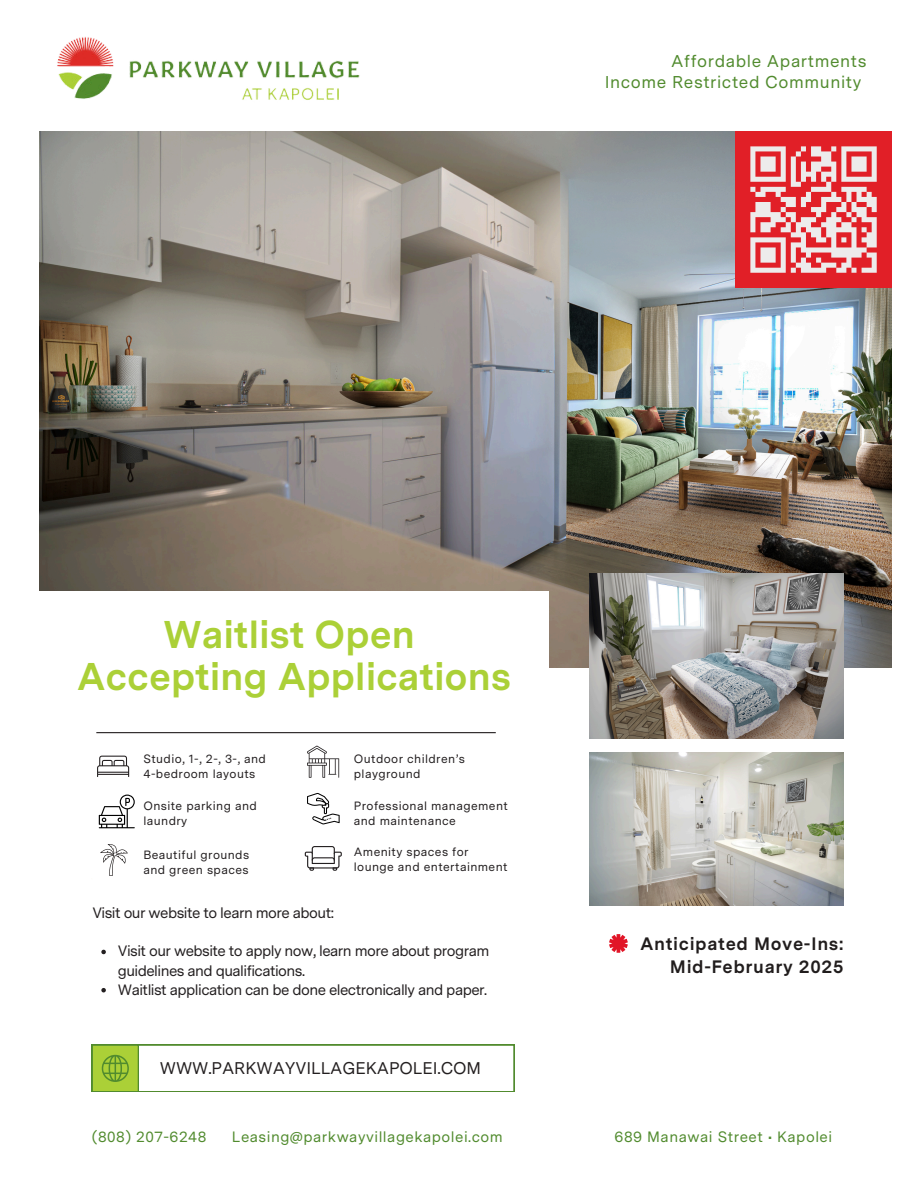
<style>
.page{position:relative;width:918px;height:1188px;background:#fff}
.page>*{position:absolute;margin:0;border:0;box-sizing:border-box;transform-origin:0 0}
.t1{font:700 38.55px/41.7px "Messina Sans";letter-spacing:-.005em;color:#abd037;text-align:center}
.t2{font:700 18px/22.5px "Messina Sans";letter-spacing:.035em;color:#211d1d;text-align:right}
.t3{font:17.1px/21.3px "Messina Sans";letter-spacing:.035em;color:#518b2e}
.t4{font:16.95px "Messina Sans";letter-spacing:-.005em;color:#231f20}
.t5{font:15px/19.2px "Messina Sans";letter-spacing:-.035em;color:#231f20}
.t6{font:15px "Messina Sans";letter-spacing:.035em;color:#518b2e}
.t7{font:12px/15px "Messina Sans";letter-spacing:.035em;color:#231f20}
</style>
<div class="page">
<img style="left:39px;top:131px;width:853px;height:537px">
<div style="left:26px;top:591px;width:522px;height:468px;background:#fff"></div>
<img style="left:589px;top:753px;width:255px;height:153px">
<hr style="left:96px;top:732px;width:400px;height:1px;background:#231f20">
<img style="left:589px;top:573px;width:255px;height:166px">
<svg style="left:97px;top:756px;width:32px;height:21px"></svg>
<svg style="left:307px;top:746px;width:32px;height:32px"></svg>
<img style="left:57px;top:36px;width:303px;height:64px">
<svg style="left:92px;top:1045px;width:422px;height:47px"></svg>
<div style="left:735px;top:131px;width:157px;height:157px;background:#e11f27"></div>
<div style="left:750px;top:146px;width:36px;height:5px;background:#edebeb"></div>
<div style="left:760px;top:157px;width:16px;height:5px;background:#edebeb"></div>
<div style="left:760px;top:162px;width:16px;height:5px;background:#edebeb"></div>
<div style="left:760px;top:167px;width:16px;height:5px;background:#edebeb"></div>
<svg style="left:750px;top:151px;width:5px;height:26px"></svg>
<div style="left:750px;top:177px;width:36px;height:5px;background:#edebeb"></div>
<svg style="left:750px;top:187px;width:5px;height:5px"></svg>
<div style="left:760px;top:187px;width:26px;height:5px;background:#edebeb"></div>
<div style="left:755px;top:192px;width:11px;height:5px;background:#edebeb"></div>
<div style="left:755px;top:202px;width:16px;height:5px;background:#edebeb"></div>
<div style="left:755px;top:207px;width:16px;height:5px;background:#edebeb"></div>
<div style="left:750px;top:212px;width:31px;height:5px;background:#edebeb"></div>
<div style="left:771px;top:217px;width:15px;height:5px;background:#edebeb"></div>
<div style="left:760px;top:222px;width:16px;height:5px;background:#edebeb"></div>
<svg style="left:750px;top:217px;width:5px;height:15px"></svg>
<div style="left:760px;top:227px;width:11px;height:5px;background:#edebeb"></div>
<div style="left:750px;top:237px;width:36px;height:5px;background:#edebeb"></div>
<div style="left:760px;top:247px;width:16px;height:6px;background:#edebeb"></div>
<div style="left:760px;top:253px;width:16px;height:5px;background:#edebeb"></div>
<div style="left:760px;top:258px;width:16px;height:5px;background:#edebeb"></div>
<svg style="left:750px;top:242px;width:5px;height:26px"></svg>
<div style="left:750px;top:268px;width:36px;height:5px;background:#edebeb"></div>
<svg style="left:776px;top:146px;width:101px;height:127px"></svg>
<div style="left:862px;top:268px;width:15px;height:5px;background:#edebeb"></div>
<svg style="left:609px;top:934px;width:19px;height:19px"></svg>
<svg style="left:99px;top:795px;width:36px;height:33px"></svg>
<svg style="left:307px;top:793px;width:33px;height:31px"></svg>
<svg style="left:305px;top:846px;width:37px;height:25px"></svg>
<svg style="left:100px;top:844px;width:28px;height:32px"></svg>
<svg style="left:101px;top:950px;width:5px;height:4px"></svg>
<svg style="left:101px;top:988px;width:5px;height:4px"></svg>
<p class="t3" style="left:605px;top:50px;width:263px;text-indent:67px">Affordable Apartments<br>Income Restricted Community</p>
<p class="t1" style="left:77px;top:614px;width:436px">Waitlist Open<br>Accepting Applications</p>
<p class="t7" style="left:143px;top:751px;width:124px">Studio, 1-, 2-, 3-, and<br>4-bedroom layouts</p>
<p class="t7" style="left:354px;top:751px;width:113px">Outdoor children’s playground</p>
<p class="t7" style="left:143px;top:798px;width:115px">Onsite parking and laundry</p>
<p class="t7" style="left:354px;top:798px;width:156px">Professional management</p>
<p class="t7" style="left:354px;top:813px;width:104px">and maintenance</p>
<p class="t7" style="left:354px;top:845px;width:116px">Amenity spaces for</p>
<p class="t7" style="left:354px;top:860px;width:155px">lounge and entertainment</p>
<p class="t7" style="left:143px;top:847px;width:107px">Beautiful grounds</p>
<p class="t7" style="left:143px;top:862px;width:107px">and green spaces</p>
<p class="t5" style="left:92px;top:903px;width:243px">Visit our website to learn more about:</p>
<p class="t5" style="left:118px;top:942px;width:373px">Visit our website to apply now, learn more about program guidelines and qualifications.</p>
<p class="t5" style="left:118px;top:980px;width:371px">Waitlist application can be done electronically and paper.</p>
<h4 class="t4" style="left:160px;top:1058px;width:323px">WWW.PARKWAYVILLAGEKAPOLEI.COM</h4>
<p class="t6" style="left:92px;top:1128px;width:116px">(808) 207-6248</p>
<p class="t6" style="left:232px;top:1128px;width:272px">Leasing@parkwayvillagekapolei.com</p>
<p class="t2" style="left:640px;top:932px;width:205px">Anticipated Move-Ins:<br>Mid-February 2025</p>
<p class="t6" style="left:615px;top:1128px;width:219px">689 Manawai Street • Kapolei</p>
</div>
